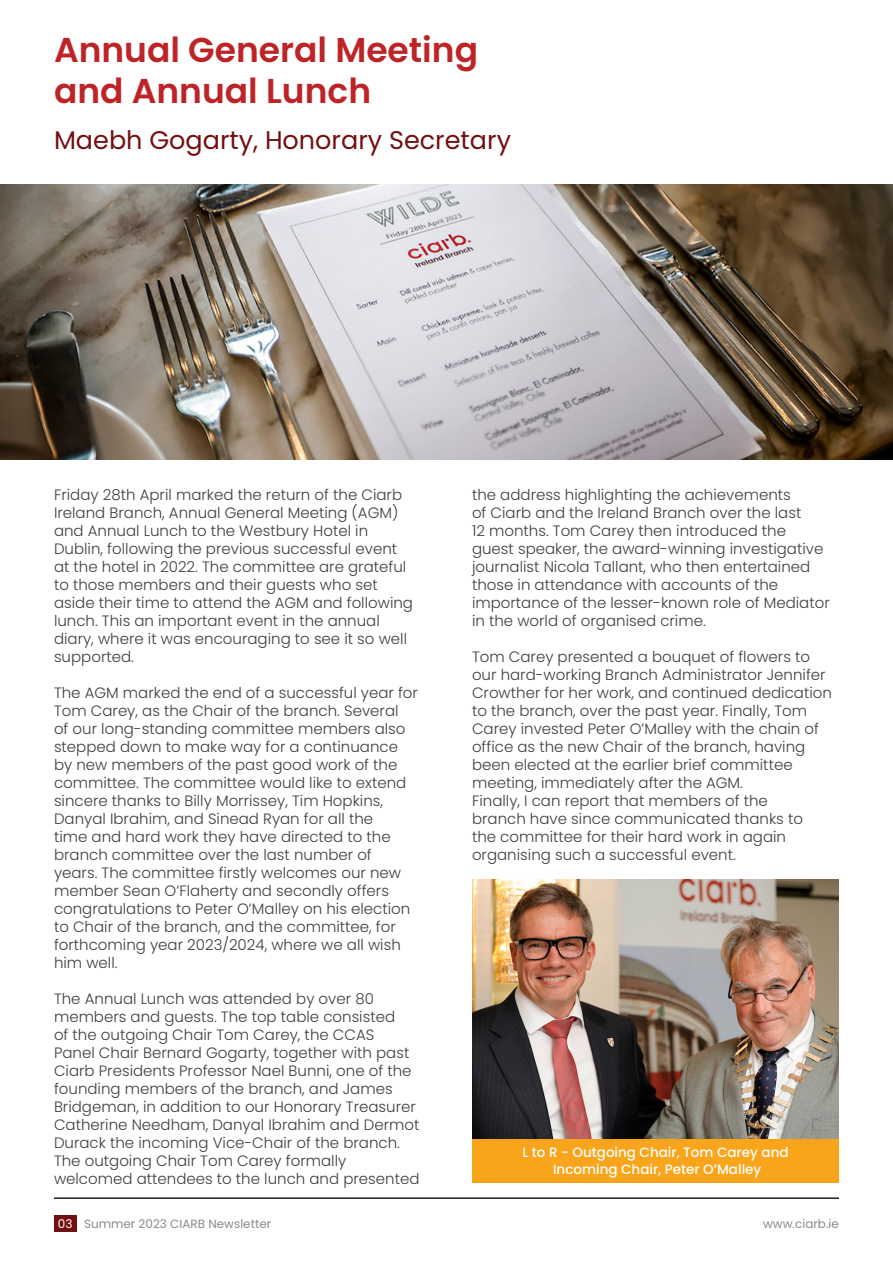
<style>
.page{position:relative;width:893px;height:1263px;background:#fff}
.page>*{position:absolute;margin:0;border:0;box-sizing:border-box;transform-origin:0 0}
.t1{font:600 34.5px "Poppins";color:#be2427}
.t2{font:25.5px "Poppins";color:#730f11}
.t3{font:300 15px/18px "Poppins";color:#3e3e3f}
.t4{font:500 13.5px "Poppins";color:#fff}
.t5{font:12px "Poppins";color:#57585a}
.t6{font:12px "Poppins";color:#fff}
</style>
<div class="page">
<img style="left:0;top:184px;width:893px;height:276px">
<hr style="left:54px;top:1197px;width:785px;height:2px;background:#1d1f1f">
<img style="left:472px;top:879px;width:367px;height:260px">
<div style="left:472px;top:1139px;width:367px;height:43px;background:#f9a51b"></div>
<div style="left:54px;top:1215px;width:23px;height:16px;background:#730f11"></div>
<p class="t1" style="left:54px;top:30px;width:426px">Annual General Meeting</p>
<p class="t1" style="left:54px;top:71px;width:319px">and Annual Lunch</p>
<p class="t2" style="left:54px;top:125px;width:458px">Maebh Gogarty, Honorary Secretary</p>
<p class="t3" style="left:54px;top:486px;width:361px">Friday 28th April marked the return of the Ciarb Ireland Branch, Annual General Meeting (AGM) and Annual Lunch to the Westbury Hotel in Dublin, following the previous successful event at the hotel in 2022. The committee are grateful to those members and their guests who set aside their time to attend the AGM and following lunch. This an important event in the annual diary, where it was encouraging to see it so well supported.</p>
<p class="t3" style="left:54px;top:684px;width:366px">The AGM marked the end of a successful year for Tom Carey, as the Chair of the branch. Several<br>of our long-standing committee members also stepped down to make way for a continuance by new members of the past good work of the committee. The committee would like to extend sincere thanks to Billy Morrissey, Tim Hopkins, Danyal Ibrahim, and Sinead Ryan for all the<br>time and hard work they have directed to the branch committee over the last number of years. The committee firstly welcomes our new member Sean O’Flaherty and secondly offers congratulations to Peter O’Malley on his election to Chair of the branch, and the committee, for forthcoming year 2023/2024, where we all wish him well.</p>
<p class="t3" style="left:54px;top:990px;width:367px">The Annual Lunch was attended by over 80 members and guests. The top table consisted<br>of the outgoing Chair Tom Carey, the CCAS<br>Panel Chair Bernard Gogarty, together with past Ciarb Presidents Professor Nael Bunni, one of the founding members of the branch, and James Bridgeman, in addition to our Honorary Treasurer Catherine Needham, Danyal Ibrahim and Dermot Durack the incoming Vice-Chair of the branch.</p>
<p class="t3" style="left:54px;top:1152px;width:367px">The outgoing Chair Tom Carey formally welcomed attendees to the lunch and presented</p>
<p class="t3" style="left:472px;top:486px;width:359px">the address highlighting the achievements<br>of Ciarb and the Ireland Branch over the last<br>12 months. Tom Carey then introduced the guest speaker, the award-winning investigative journalist Nicola Tallant, who then entertained those in attendance with accounts of the importance of the lesser-known role of Mediator in the world of organised crime.</p>
<p class="t3" style="left:472px;top:648px;width:361px">Tom Carey presented a bouquet of flowers to our hard-working Branch Administrator Jennifer Crowther for her work, and continued dedication to the branch, over the past year. Finally, Tom Carey invested Peter O’Malley with the chain of office as the new Chair of the branch, having been elected at the earlier brief committee meeting, immediately after the AGM.</p>
<p class="t3" style="left:472px;top:792px;width:332px">Finally, I can report that members of the branch have since communicated thanks to the committee for their hard work in again organising such a successful event.</p>
<p class="t4" style="left:522px;top:1144px;width:268px">L to R - Outgoing Chair, Tom Carey and</p>
<p class="t4" style="left:553px;top:1161px;width:210px">Incoming Chair, Peter O’Malley</p>
<p class="t6" style="left:58px;top:1217px;width:16px">03</p>
<p class="t5" style="left:84px;top:1217px;width:189px">Summer 2023 CIARB Newsletter</p>
<p class="t5" style="left:763px;top:1217px;width:77px">www.ciarb.ie</p>
</div>
